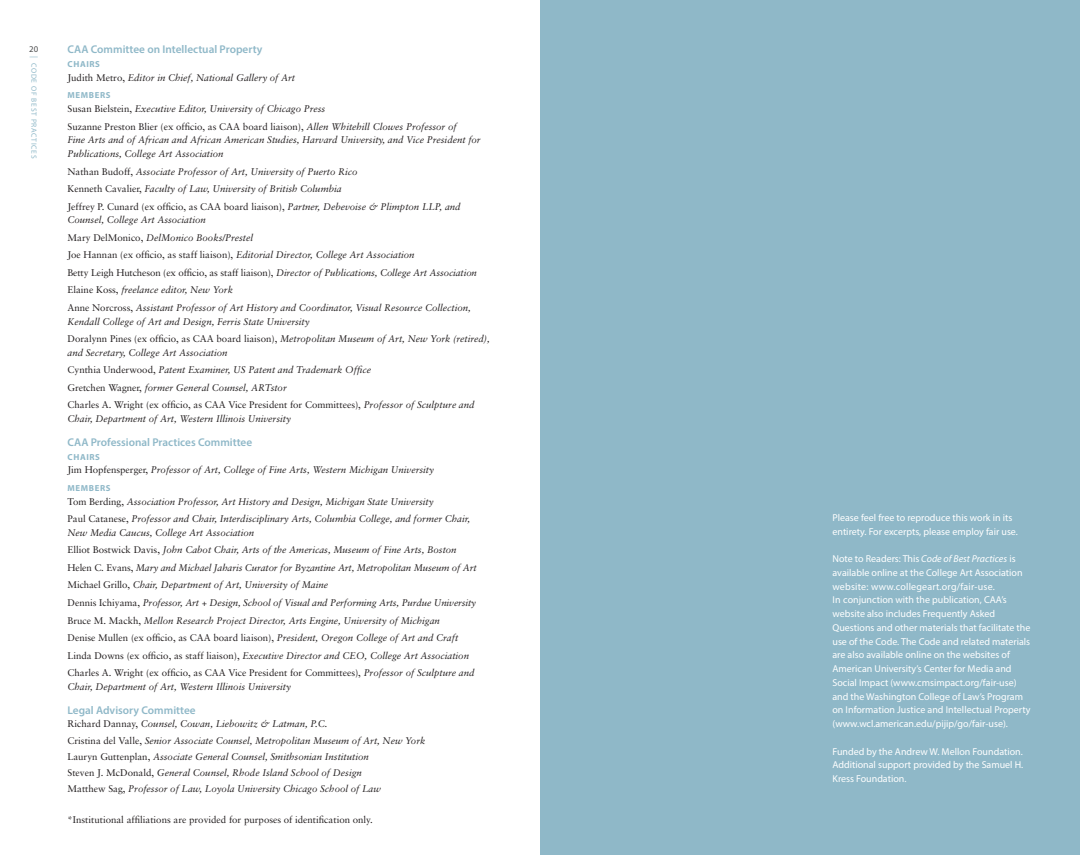
<style>
.page{position:relative;width:1080px;height:855px;background:#fff}
.page>*{position:absolute;margin:0;border:0;box-sizing:border-box;transform-origin:0 0}
.t1{font:600 11.25px "Myriad Pro";color:#8fb8c8}
.t2{font:10px/13.8px "Myriad Pro";color:#fff}
.t3{font:italic 9.75px/17.5px "Sabon";color:#231f20}
.t4{font:9.75px "Sabon";color:#231f20}
.t5{font:700 8.75px "Myriad Pro";letter-spacing:.07em;color:#8fb8c8}
.t6{font:8.75px "Myriad Pro";color:#4b4c4d}
.t7{font:7.5px "Myriad Pro";letter-spacing:.095em;color:#8fb8c8}
.s1{font-style:normal}
.s2{font-size:8.12px}
.s3{font-style:italic}
</style>
<div class="page">
<div style="left:540px;top:0;width:540px;height:855px;background:#8fb8c8"></div>
<p class="t6" style="left:29px;top:43px;width:10px">20</p>
<p class="t1" style="left:68px;top:43px;width:196px">CAA Committee on Intellectual Property</p>
<p class="t5" style="left:68px;top:59px;width:34px">CHAIRS</p>
<p class="t3" style="left:68px;top:69px;width:229px"><span class="s1">Judith Metro,</span> Editor in Chief, National Gallery of Art</p>
<p class="t5" style="left:68px;top:90px;width:45px">MEMBERS</p>
<p class="t3" style="left:68px;top:100px;width:391px"><span class="s1">Susan Bielstein,</span> Executive Editor, University of Chicago Press<br><span class="s1">Suzanne Preston Blier (ex officio, as CAA board liaison),</span> Allen Whitehill Clowes Professor of</p>
<p class="t3" style="left:68px;top:133px;width:415px;line-height:13.8px">Fine Arts and of African and African American Studies, Harvard University, and Vice President for<br>Publications, College Art Association</p>
<p class="t3" style="left:68px;top:163px;width:395px"><span class="s1">Nathan Budoff,</span> Associate Professor of Art, University of Puerto Rico<br><span class="s1">Kenneth Cavalier,</span> Faculty of Law, University of British Columbia<br><span class="s1">Jeffrey P. Cunard (ex officio, as CAA board liaison),</span> Partner, Debevoise &amp; Plimpton LLP, and</p>
<p class="t3" style="left:68px;top:211px;width:411px">Counsel, College Art Association<br><span class="s1">Mary DelMonico,</span> DelMonico Books/Prestel<br><span class="s1">Joe Hannan (ex officio, as staff liaison),</span> Editorial Director, College Art Association<br><span class="s1">Betty Leigh Hutcheson (ex officio, as staff liaison),</span> Director of Publications, College Art Association <span class="s1">Elaine Koss,</span> freelance editor, New York<br><span class="s1">Anne Norcross,</span> Assistant Professor of Art History and Coordinator, Visual Resource Collection,</p>
<p class="t3" style="left:68px;top:313px;width:424px">Kendall College of Art and Design, Ferris State University<br><span class="s1">Doralynn Pines (ex officio, as CAA board liaison),</span> Metropolitan Museum of Art, New York (retired),</p>
<p class="t3" style="left:68px;top:344px;width:409px">and Secretary, College Art Association<br><span class="s1">Cynthia Underwood,</span> Patent Examiner, US Patent and Trademark Office<br><span class="s1">Gretchen Wagner,</span> former General Counsel, ARTstor<br><span class="s1">Charles A. Wright (ex officio, as CAA Vice President for Committees),</span> Professor of Sculpture and</p>
<p class="t3" style="left:68px;top:410px;width:225px">Chair, Department of Art, Western Illinois University</p>
<p class="t1" style="left:68px;top:435px;width:186px">CAA Professional Practices Committee</p>
<p class="t5" style="left:68px;top:451px;width:34px">CHAIRS</p>
<p class="t3" style="left:68px;top:461px;width:368px"><span class="s1">Jim Hopfensperger,</span> Professor of Art, College of Fine Arts, Western Michigan University</p>
<p class="t5" style="left:68px;top:482px;width:45px">MEMBERS</p>
<p class="t3" style="left:68px;top:493px;width:404px"><span class="s1">Tom Berding,</span> Association Professor, Art History and Design, Michigan State University<br><span class="s1">Paul Catanese,</span> Professor and Chair, Interdisciplinary Arts, Columbia College, and former Chair,</p>
<p class="t3" style="left:68px;top:524px;width:411px">New Media Caucus, College Art Association<br><span class="s1">Elliot Bostwick Davis,</span> John Cabot Chair, Arts of the Americas, Museum of Fine Arts, Boston <span class="s1">Helen C. Evans,</span> Mary and Michael Jaharis Curator for Byzantine Art, Metropolitan Museum of Art <span class="s1">Michael Grillo,</span> Chair, Department of Art, University of Maine<br><span class="s1">Dennis Ichiyama,</span> Professor, Art + Design, School of Visual and Performing Arts, Purdue University <span class="s1">Bruce M. Mackh,</span> Mellon Research Project Director, Arts Engine, University of Michigan<br><span class="s1">Denise Mullen (ex officio, as CAA board liaison),</span> President, Oregon College of Art and Craft <span class="s1">Linda Downs (ex officio, as staff liaison),</span> Executive Director and CEO, College Art Association <span class="s1">Charles A. Wright (ex officio, as CAA Vice President for Committees),</span> Professor of Sculpture and</p>
<p class="t3" style="left:68px;top:678px;width:225px">Chair, Department of Art, Western Illinois University</p>
<p class="t1" style="left:68px;top:703px;width:130px">Legal Advisory Committee</p>
<p class="t3" style="left:68px;top:716px;width:360px;line-height:16.2px"><span class="s1">Richard Dannay,</span> Counsel, Cowan, Liebowitz &amp; Latman, P.C.<br><span class="s1">Cristina del Valle,</span> Senior Associate Counsel, Metropolitan Museum of Art, New York <span class="s1">Lauryn Guttenplan,</span> Associate General Counsel, Smithsonian Institution<br><span class="s1">Steven J. McDonald,</span> General Counsel, Rhode Island School of Design<br><span class="s1">Matthew Sag,</span> Professor of Law, Loyola University Chicago School of Law</p>
<p class="t4" style="left:68px;top:814px;width:307px">*Institutional affiliations are provided for purposes of identification only.</p>
<p class="t7" style="left:39px;top:56px;width:104px;rotate:90deg"><span class="s2">|</span> CODE OF BEST PRACTICES</p>
<p class="t2" style="left:832px;top:510px;width:187px">Please feel free to reproduce this work in its entirety. For excerpts, please employ fair use.</p>
<p class="t2" style="left:832px;top:552px;width:200px">Note to Readers: This <span class="s3">Code of Best Practices</span> is available online at the College Art Association website: www.collegeart.org/fair-use.<br>In conjunction with the publication, CAA’s website also includes Frequently Asked Questions and other materials that facilitate the use of the Code. The Code and related materials are also available online on the websites of American University’s Center for Media and Social Impact (www.cmsimpact.org/fair-use) and the Washington College of Law’s Program on Information Justice and Intellectual Property (www.wcl.american.edu/pijip/go/fair-use).</p>
<p class="t2" style="left:832px;top:744px;width:192px;text-align:justify">Funded by the Andrew W. Mellon Foundation.<br>Additional support provided by the Samuel H.<br>Kress Foundation.</p>
</div>
